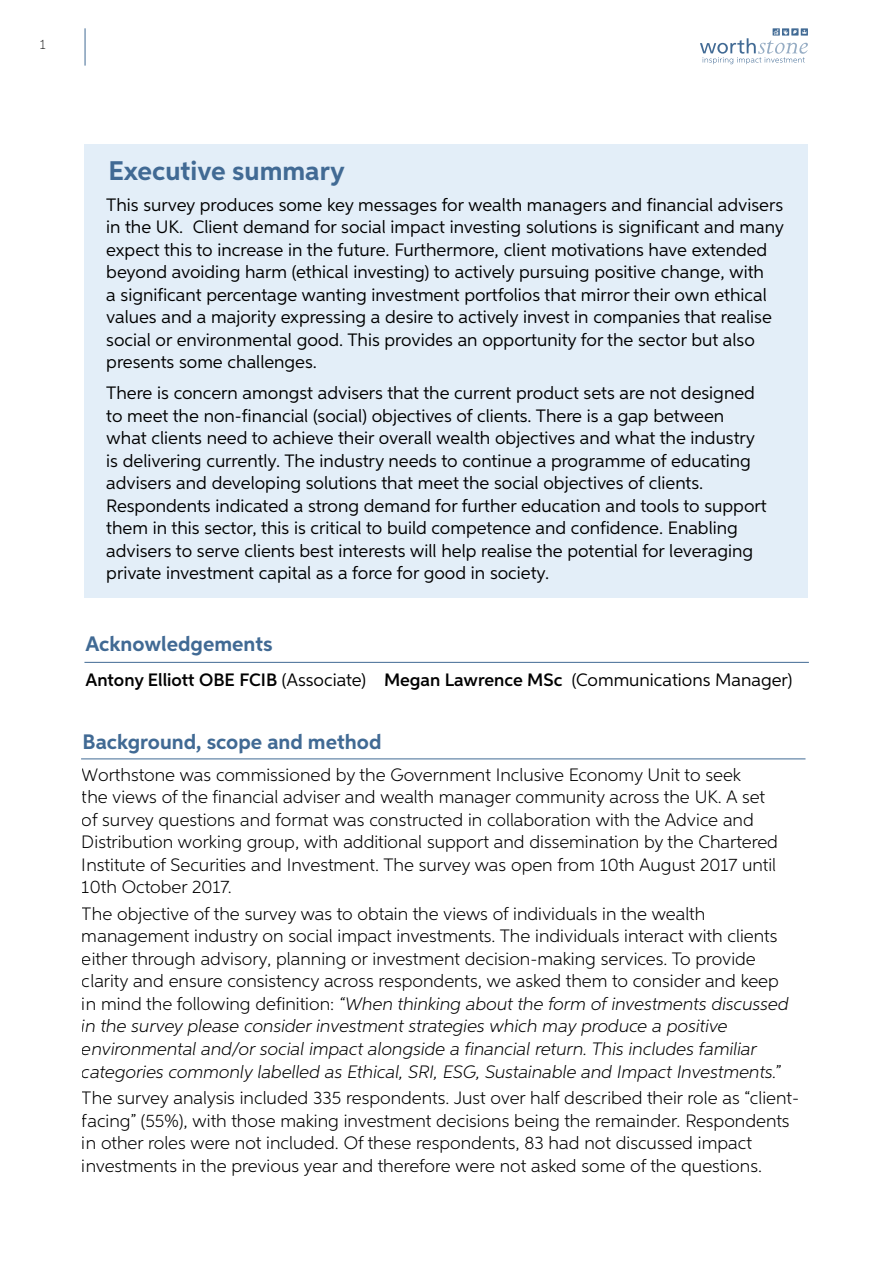
<style>
.page{position:relative;width:893px;height:1263px;background:#fff}
.page>*{position:absolute;margin:0;border:0;box-sizing:border-box;transform-origin:0 0}
.t1{font:700 27px "Aspira";color:#416a94}
.t2{font:700 21px "Aspira";color:#416a94}
.t3{font:300 18px/22.5px "Aspira";color:#000}
.t4{font:18px/22.5px "Aspira";color:#000}
.t5{font:600 18px "Aspira";color:#000}
.t6{font:100 13.5px "Aspira";color:#000}
.s1{font-weight:400}
.s2{font-style:italic}
</style>
<div class="page">
<hr style="left:85px;top:28px;width:1px;height:38px;background:#416a94">
<svg style="left:700px;top:28px;width:108px;height:36px"></svg>
<div style="left:84px;top:145px;width:724px;height:453px;background:#e3eef8"></div>
<hr style="left:81px;top:758px;width:724px;height:1px;background:#416a94">
<hr style="left:84px;top:662px;width:725px;height:1px;background:#416a94">
<p class="t6" style="left:40px;top:36px;width:7px">1</p>
<h1 class="t1" style="left:108px;top:154px;width:238px">Executive summary</h1>
<p class="t4" style="left:106px;top:193px;width:679px">This survey produces some key messages for wealth managers and financial advisers in the UK. Client demand for social impact investing solutions is significant and many expect this to increase in the future. Furthermore, client motivations have extended beyond avoiding harm (ethical investing) to actively pursuing positive change, with<br>a significant percentage wanting investment portfolios that mirror their own ethical values and a majority expressing a desire to actively invest in companies that realise social or environmental good. This provides an opportunity for the sector but also presents some challenges.</p>
<p class="t4" style="left:106px;top:381px;width:662px">There is concern amongst advisers that the current product sets are not designed to meet the non-financial (social) objectives of clients. There is a gap between what clients need to achieve their overall wealth objectives and what the industry is delivering currently. The industry needs to continue a programme of educating advisers and developing solutions that meet the social objectives of clients.<br>Respondents indicated a strong demand for further education and tools to support them in this sector, this is critical to build competence and confidence. Enabling advisers to serve clients best interests will help realise the potential for leveraging private investment capital as a force for good in society.</p>
<p class="t2" style="left:85px;top:631px;width:189px">Acknowledgements</p>
<p class="t5" style="left:85px;top:669px;width:709px">Antony Elliott OBE FCIB <span class="s1">(Associate)</span> Megan Lawrence MSc <span class="s1">(Communications Manager)</span></p>
<p class="t2" style="left:83px;top:729px;width:300px">Background, scope and method</p>
<p class="t3" style="left:82px;top:763px;width:698px">Worthstone was commissioned by the Government Inclusive Economy Unit to seek<br>the views of the financial adviser and wealth manager community across the UK. A set of survey questions and format was constructed in collaboration with the Advice and Distribution working group, with additional support and dissemination by the Chartered Institute of Securities and Investment. The survey was open from 10th August 2017 until 10th October 2017.</p>
<p class="t3" style="left:82px;top:902px;width:708px">The objective of the survey was to obtain the views of individuals in the wealth management industry on social impact investments. The individuals interact with clients either through advisory, planning or investment decision-making services. To provide clarity and ensure consistency across respondents, we asked them to consider and keep in mind the following definition: <span class="s2">“When thinking about the form of investments discussed in the survey please consider investment strategies which may produce a positive environmental and/or social impact alongside a financial return. This includes familiar categories commonly labelled as Ethical, SRI, ESG, Sustainable and Impact Investments.”</span></p>
<p class="t3" style="left:82px;top:1086px;width:719px">The survey analysis included 335 respondents. Just over half described their role as “client&shy;facing” (55%), with those making investment decisions being the remainder. Respondents in other roles were not included. Of these respondents, 83 had not discussed impact investments in the previous year and therefore were not asked some of the questions.</p>
</div>
